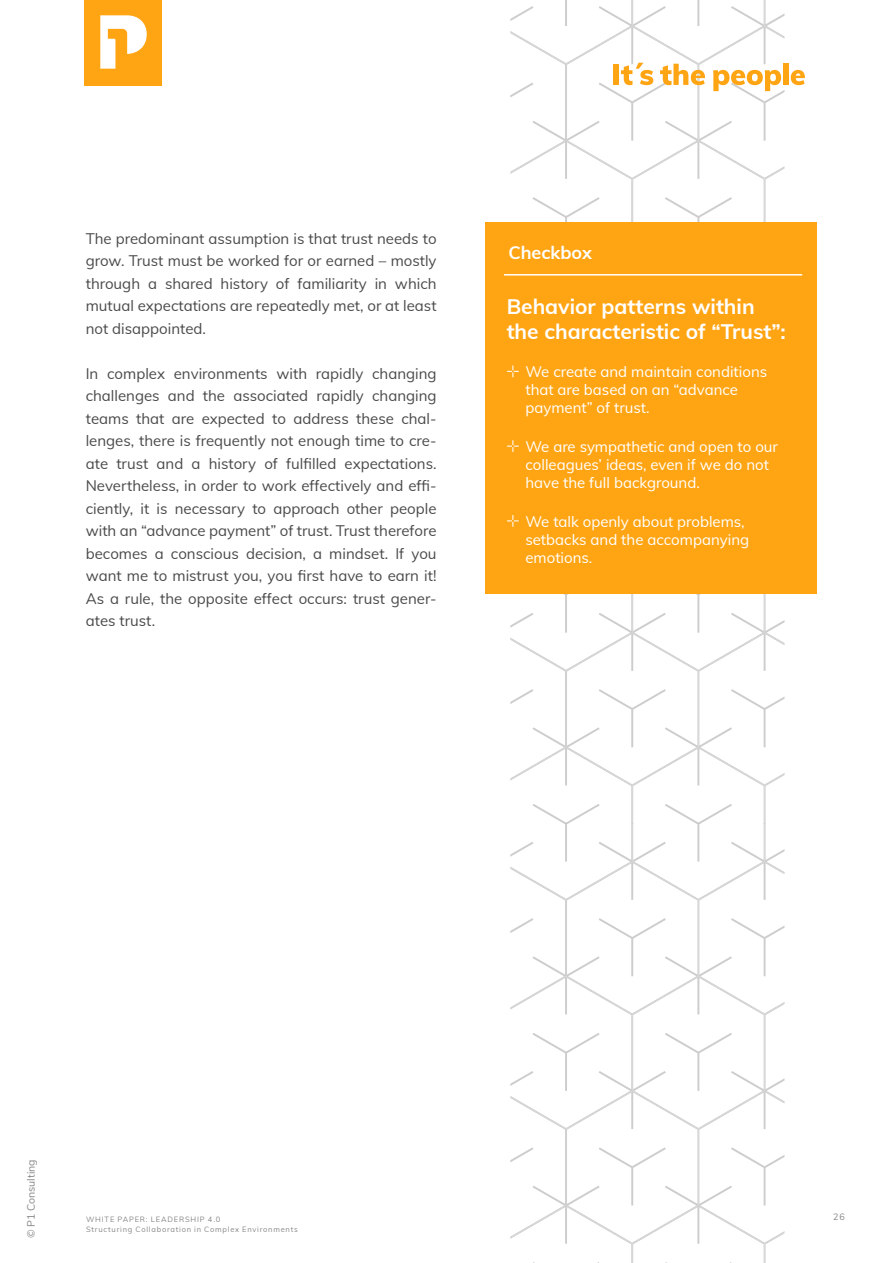
<style>
.page{position:relative;width:893px;height:1263px;background:#fff}
.page>*{position:absolute;margin:0;border:0;box-sizing:border-box;transform-origin:0 0}
.t1{font:700 21px/25.2px "Mulish";color:#fff}
.t2{font:700 18px "Mulish";color:#fff}
.t3{font:15px/22.5px "Mulish";color:#4a4a49;text-align:justify}
.t4{font:15px/18px "Mulish";color:#fff}
.t5{font:10.5px "Mulish";color:#878787}
.t6{font:9px "Mulish";color:#878787}
.t7{font:7.5px/10.5px "Mulish";letter-spacing:.1em;color:#878787}
</style>
<div class="page">
<div style="left:85px;top:0;width:77px;height:86px;background:#ffa514"></div>
<svg style="left:100px;top:15px;width:47px;height:54px"></svg>
<div style="left:783px;top:64px;width:5px;height:21px;background:#ffa514"></div>
<svg style="left:791px;top:70px;width:14px;height:15px"></svg>
<div style="left:485px;top:223px;width:331px;height:371px;background:#ffa514"></div>
<hr style="left:504px;top:274px;width:298px;height:2px;background:#fff">
<svg style="left:507px;top:0;width:277px;height:1263px"></svg>
<p class="t3" style="left:86px;top:226px;width:352px">The predominant assumption is that trust needs to grow. Trust must be worked for or earned – mostly through a shared history of familiarity in which mutual expectations are repeatedly met, or at least not disappointed.</p>
<p class="t3" style="left:86px;top:361px;width:352px">In complex environments with rapidly changing challenges and the associated rapidly changing teams that are expected to address these chal&shy;lenges, there is frequently not enough time to cre&shy;ate trust and a history of fulfilled expectations.<br>Nevertheless, in order to work effectively and effi&shy;ciently, it is necessary to approach other people with an “advance payment” of trust. Trust therefore becomes a conscious decision, a mindset. If you want me to mistrust you, you first have to earn it!<br>As a rule, the opposite effect occurs: trust gener&shy;ates trust.</p>
<p class="t4" style="left:525px;top:362px;width:243px">We create and maintain conditions that are based on an “advance payment” of trust.</p>
<p class="t2" style="left:508px;top:240px;width:85px">Checkbox</p>
<h1 class="t1" style="left:507px;top:292px;width:281px">Behavior patterns within the characteristic of “Trust”:</h1>
<p class="t4" style="left:525px;top:437px;width:254px">We are sympathetic and open to our colleagues’ ideas, even if we do not have the full background.</p>
<p class="t4" style="left:525px;top:512px;width:225px">We talk openly about problems, setbacks and the accompanying emotions.</p>
<p class="t5" style="left:23px;top:1238px;width:80px;rotate:-90deg">© P1 Consulting</p>
<p class="t7" style="left:86px;top:1213px;width:213px">WHITE PAPER: LEADERSHIP 4.0<br>Structuring Collaboration in Complex Environments</p>
<p class="t6" style="left:833px;top:1210px;width:13px">26</p>
</div>
